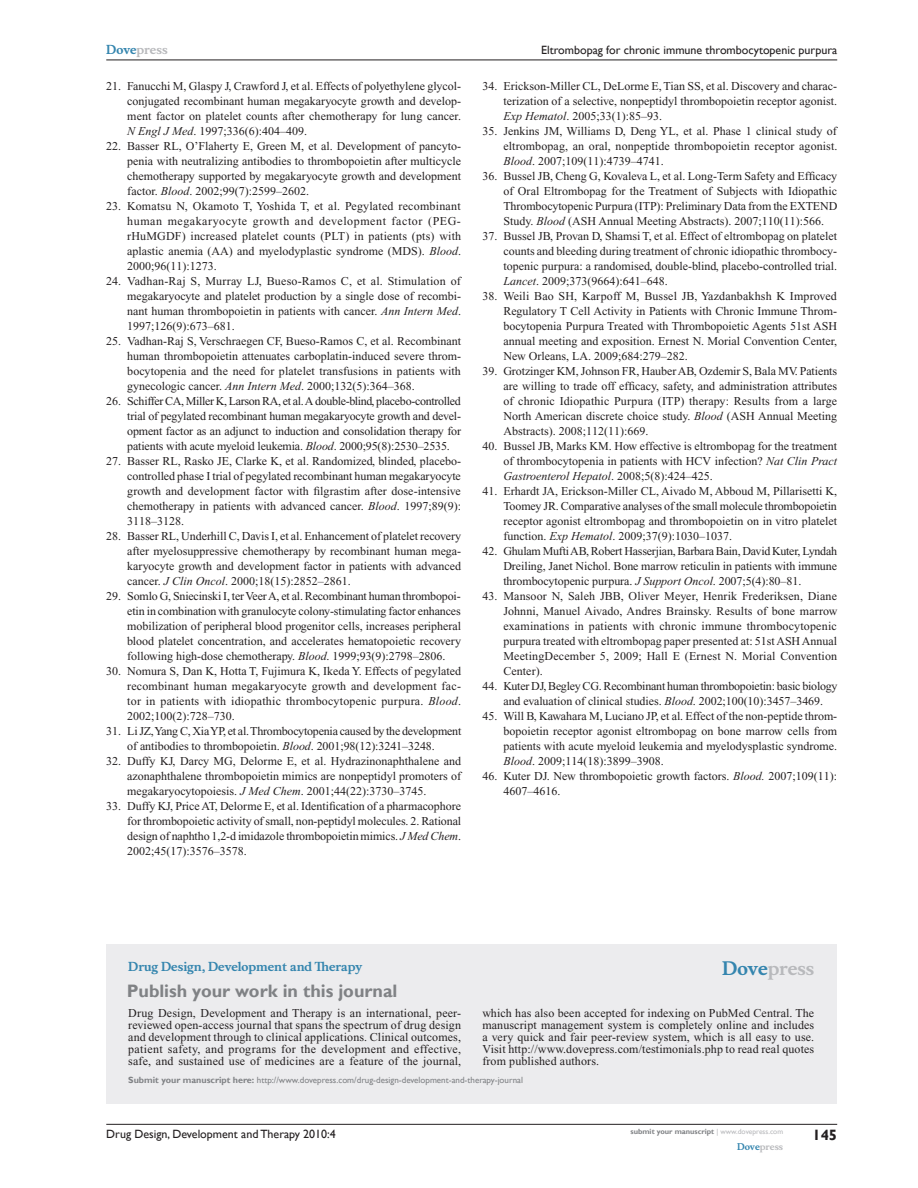
<style>
.page{position:relative;width:918px;height:1188px;background:#fff}
.page>*{position:absolute;margin:0;border:0;box-sizing:border-box;transform-origin:0 0}
.t1{font:700 18px "Gill Sans";color:#808285}
.t2{font:700 18px "Musee";color:#b8b9bc}
.t3{font:700 15px "Gill Sans";color:#231f20}
.t4{font:12px/15px "Times New Roman";color:#231f20;text-align:justify}
.t5{font:12px/15px "Times New Roman";letter-spacing:-.02em;color:#231f20;text-align:center}
.t6{font:12px "Gill Sans";color:#231f20}
.t7{font:700 12px "Musee";color:#3485ae}
.t8{font:700 12px "Musee";color:#b8b9bc}
.t9{font:9px "Gill Sans";color:#808285}
.t10{font:700 9px "Musee";color:#b8b9bc}
.t11{font:700 7.5px "Gill Sans";color:#808285}
.s1{color:#3485ae}
.s2{font-style:italic}
.s3{font-weight:700}
.s4{font-weight:400;color:#b8b9bc}
</style>
<div class="page">
<div style="left:106px;top:944px;width:731px;height:159px;background:#ececee"></div>
<hr style="left:106px;top:1124px;width:731px;height:1px;background:#231f20">
<hr style="left:106px;top:60px;width:731px;height:1px;background:#231f20">
<p class="t8" style="left:106px;top:43px;width:63px"><span class="s1">Dove</span>press</p>
<p class="t6" style="left:541px;top:43px;width:298px">Eltrombopag for chronic immune thrombocytopenic purpura</p>
<p class="t4" style="left:127px;top:79px;width:335px;text-indent:-21px">21. Fanucchi M, Glaspy J, Crawford J, et al. Effects of polyethylene glycol&shy;conjugated recombinant human megakaryocyte growth and develop&shy;ment factor on platelet counts after chemotherapy for lung cancer.<br><span class="s2">N Engl J Med</span>. 1997;336(6):404–409.</p>
<p class="t4" style="left:127px;top:139px;width:335px;text-indent:-21px">22. Basser RL, O’Flaherty E, Green M, et al. Development of pancyto&shy;penia with neutralizing antibodies to thrombopoietin after multicycle chemotherapy supported by megakaryocyte growth and development factor. <span class="s2">Blood</span>. 2002;99(7):2599–2602.</p>
<p class="t4" style="left:127px;top:199px;width:335px;text-indent:-21px">23. Komatsu N, Okamoto T, Yoshida T, et al. Pegylated recombinant human megakaryocyte growth and development factor (PEG&shy;rHuMGDF) increased platelet counts (PLT) in patients (pts) with aplastic anemia (AA) and myelodyplastic syndrome (MDS). <span class="s2">Blood</span>.<br>2000;96(11):1273.</p>
<p class="t4" style="left:127px;top:274px;width:335px;text-indent:-21px">24. Vadhan-Raj S, Murray LJ, Bueso-Ramos C, et al. Stimulation of megakaryocyte and platelet production by a single dose of recombi&shy;nant human thrombopoietin in patients with cancer. <span class="s2">Ann Intern Med</span>.<br>1997;126(9):673–681.</p>
<p class="t4" style="left:127px;top:334px;width:335px;text-indent:-21px">25. Vadhan-Raj S, Verschraegen CF, Bueso-Ramos C, et al. Recombinant human thrombopoietin attenuates carboplatin-induced severe throm&shy;bocytopenia and the need for platelet transfusions in patients with gynecologic cancer. <span class="s2">Ann Intern Med</span>. 2000;132(5):364–368.</p>
<p class="t4" style="left:127px;top:394px;width:335px;text-indent:-21px">26. Schiffer CA, Miller K, Larson RA, et al. A double-blind, placebo-controlled trial of pegylated recombinant human megakaryocyte growth and devel&shy;opment factor as an adjunct to induction and consolidation therapy for patients with acute myeloid leukemia. <span class="s2">Blood</span>. 2000;95(8):2530–2535.</p>
<p class="t4" style="left:127px;top:454px;width:335px;text-indent:-21px">27. Basser RL, Rasko JE, Clarke K, et al. Randomized, blinded, placebo&shy;controlled phase I trial of pegylated recombinant human megakaryocyte growth and development factor with filgrastim after dose-intensive chemotherapy in patients with advanced cancer. <span class="s2">Blood</span>. 1997;89(9):<br>3118–3128.</p>
<p class="t4" style="left:127px;top:529px;width:335px;text-indent:-21px">28. Basser RL, Underhill C, Davis I, et al. Enhancement of platelet recovery after myelosuppressive chemotherapy by recombinant human mega&shy;karyocyte growth and development factor in patients with advanced cancer. <span class="s2">J Clin Oncol</span>. 2000;18(15):2852–2861.</p>
<p class="t4" style="left:127px;top:589px;width:335px;text-indent:-21px">29. Somlo G, Sniecinski I, ter Veer A, et al. Recombinant human thrombopoi&shy;etin in combination with granulocyte colony-stimulating factor enhances mobilization of peripheral blood progenitor cells, increases peripheral blood platelet concentration, and accelerates hematopoietic recovery following high-dose chemotherapy. <span class="s2">Blood</span>. 1999;93(9):2798–2806.</p>
<p class="t4" style="left:127px;top:664px;width:335px;text-indent:-21px">30. Nomura S, Dan K, Hotta T, Fujimura K, Ikeda Y. Effects of pegylated recombinant human megakaryocyte growth and development fac&shy;tor in patients with idiopathic thrombocytopenic purpura. <span class="s2">Blood</span>.<br>2002;100(2):728–730.</p>
<p class="t5" style="left:106px;top:724px;width:357px">31. Li JZ, Yang C, Xia YP, et al. Thrombocytopenia caused by the development of antibodies to thrombopoietin. <span class="s2">Blood</span>. 2001;98(12):3241–3248.</p>
<p class="t4" style="left:127px;top:754px;width:335px;text-indent:-21px">32. Duffy KJ, Darcy MG, Delorme E, et al. Hydrazinonaphthalene and azonaphthalene thrombopoietin mimics are nonpeptidyl promoters of megakaryocytopoiesis. <span class="s2">J Med Chem</span>. 2001;44(22):3730–3745.</p>
<p class="t4" style="left:127px;top:799px;width:335px;text-indent:-21px">33. Duffy KJ, Price AT, Delorme E, et al. Identification of a pharmacophore for thrombopoietic activity of small, non-peptidyl molecules. 2. Rational design of naphtho 1,2-d imidazole thrombopoietin mimics. <span class="s2">J Med Chem</span>.<br>2002;45(17):3576–3578.</p>
<p class="t4" style="left:503px;top:79px;width:335px;text-indent:-21px">34. Erickson-Miller CL, DeLorme E, Tian SS, et al. Discovery and charac&shy;terization of a selective, nonpeptidyl thrombopoietin receptor agonist.<br><span class="s2">Exp Hematol</span>. 2005;33(1):85–93.</p>
<p class="t4" style="left:503px;top:124px;width:336px;text-indent:-21px">35. Jenkins JM, Williams D, Deng YL, et al. Phase 1 clinical study of eltrombopag, an oral, nonpeptide thrombopoietin receptor agonist.<br><span class="s2">Blood</span>. 2007;109(11):4739–4741.</p>
<p class="t4" style="left:503px;top:169px;width:336px;text-indent:-21px">36. Bussel JB, Cheng G, Kovaleva L, et al. Long-Term Safety and Efficacy of Oral Eltrombopag for the Treatment of Subjects with Idiopathic Thrombocytopenic Purpura (ITP): Preliminary Data from the EXTEND Study. <span class="s2">Blood</span> (ASH Annual Meeting Abstracts). 2007;110(11):566.</p>
<p class="t4" style="left:503px;top:229px;width:335px;text-indent:-21px">37. Bussel JB, Provan D, Shamsi T, et al. Effect of eltrombopag on platelet counts and bleeding during treatment of chronic idiopathic thrombocy&shy;topenic purpura: a randomised, double-blind, placebo-controlled trial.<br><span class="s2">Lancet</span>. 2009;373(9664):641–648.</p>
<p class="t4" style="left:503px;top:289px;width:335px;text-indent:-21px">38. Weili Bao SH, Karpoff M, Bussel JB, Yazdanbakhsh K Improved Regulatory T Cell Activity in Patients with Chronic Immune Throm&shy;bocytopenia Purpura Treated with Thrombopoietic Agents 51st ASH annual meeting and exposition. Ernest N. Morial Convention Center, New Orleans, LA. 2009;684:279–282.</p>
<p class="t4" style="left:503px;top:364px;width:335px;text-indent:-21px">39. Grotzinger KM, Johnson FR, Hauber AB, Ozdemir S, Bala MV. Patients are willing to trade off efficacy, safety, and administration attributes of chronic Idiopathic Purpura (ITP) therapy: Results from a large North American discrete choice study. <span class="s2">Blood</span> (ASH Annual Meeting Abstracts). 2008;112(11):669.</p>
<p class="t4" style="left:503px;top:439px;width:335px;text-indent:-21px">40. Bussel JB, Marks KM. How effective is eltrombopag for the treatment of thrombocytopenia in patients with HCV infection? <span class="s2">Nat Clin Pract Gastroenterol Hepatol</span>. 2008;5(8):424–425.</p>
<p class="t4" style="left:503px;top:484px;width:335px;text-indent:-21px">41. Erhardt JA, Erickson-Miller CL, Aivado M, Abboud M, Pillarisetti K, Toomey JR. Comparative analyses of the small molecule thrombopoietin receptor agonist eltrombopag and thrombopoietin on in vitro platelet function. <span class="s2">Exp Hematol</span>. 2009;37(9):1030–1037.</p>
<p class="t4" style="left:503px;top:544px;width:335px;text-indent:-21px">42. Ghulam Mufti AB, Robert Hasserjian, Barbara Bain, David Kuter, Lyndah Dreiling, Janet Nichol. Bone marrow reticulin in patients with immune thrombocytopenic purpura. <span class="s2">J Support Oncol</span>. 2007;5(4):80–81.</p>
<p class="t4" style="left:503px;top:589px;width:336px;text-indent:-21px">43. Mansoor N, Saleh JBB, Oliver Meyer, Henrik Frederiksen, Diane Johnni, Manuel Aivado, Andres Brainsky. Results of bone marrow examinations in patients with chronic immune thrombocytopenic purpura treated with eltrombopag paper presented at: 51st ASH Annual MeetingDecember 5, 2009; Hall E (Ernest N. Morial Convention Center).</p>
<p class="t5" style="left:482px;top:679px;width:357px">44. Kuter DJ, Begley CG. Recombinant human thrombopoietin: basic biology and evaluation of clinical studies. <span class="s2">Blood</span>. 2002;100(10):3457–3469.</p>
<p class="t4" style="left:503px;top:709px;width:335px;text-indent:-21px">45. Will B, Kawahara M, Luciano JP, et al. Effect of the non-peptide throm&shy;bopoietin receptor agonist eltrombopag on bone marrow cells from patients with acute myeloid leukemia and myelodysplastic syndrome.<br><span class="s2">Blood</span>. 2009;114(18):3899–3908.</p>
<p class="t4" style="left:503px;top:769px;width:335px;text-indent:-21px">46. Kuter DJ. New thrombopoietic growth factors. <span class="s2">Blood.</span> 2007;109(11):<br>4607–4616.</p>
<p class="t7" style="left:128px;top:959px;width:236px">Drug Design, Development and Therapy</p>
<h1 class="t1" style="left:127px;top:980px;width:272px">Publish your work in this journal</h1>
<h1 class="t2" style="left:722px;top:958px;width:94px"><span class="s1">Dove</span>press</h1>
<p class="t4" style="left:128px;top:1007px;width:335px;line-height:12px">Drug Design, Development and Therapy is an international, peer&shy;reviewed open-access journal that spans the spectrum of drug design and development through to clinical applications. Clinical outcomes, patient safety, and programs for the development and effective, safe, and sustained use of medicines are a feature of the journal,</p>
<p class="t4" style="left:482px;top:1007px;width:333px;line-height:12px">which has also been accepted for indexing on PubMed Central. The manuscript management system is completely online and includes a very quick and fair peer-review system, which is all easy to use.<br>Visit http://www.dovepress.com/testimonials.php to read real quotes from published authors.</p>
<p class="t9" style="left:128px;top:1075px;width:396px"><span class="s3">Submit your manuscript here:</span> http://www.dovepress.com/drug-design-development-and-therapy-journal</p>
<p class="t6" style="left:106px;top:1127px;width:231px">Drug Design, Development and Therapy 2010:4</p>
<p class="t11" style="left:631px;top:1127px;width:154px">submit your manuscript <span class="s4">| www.dovepress.com</span></p>
<p class="t10" style="left:737px;top:1141px;width:48px"><span class="s1">Dove</span>press</p>
<p class="t3" style="left:812px;top:1126px;width:26px">145</p>
</div>
